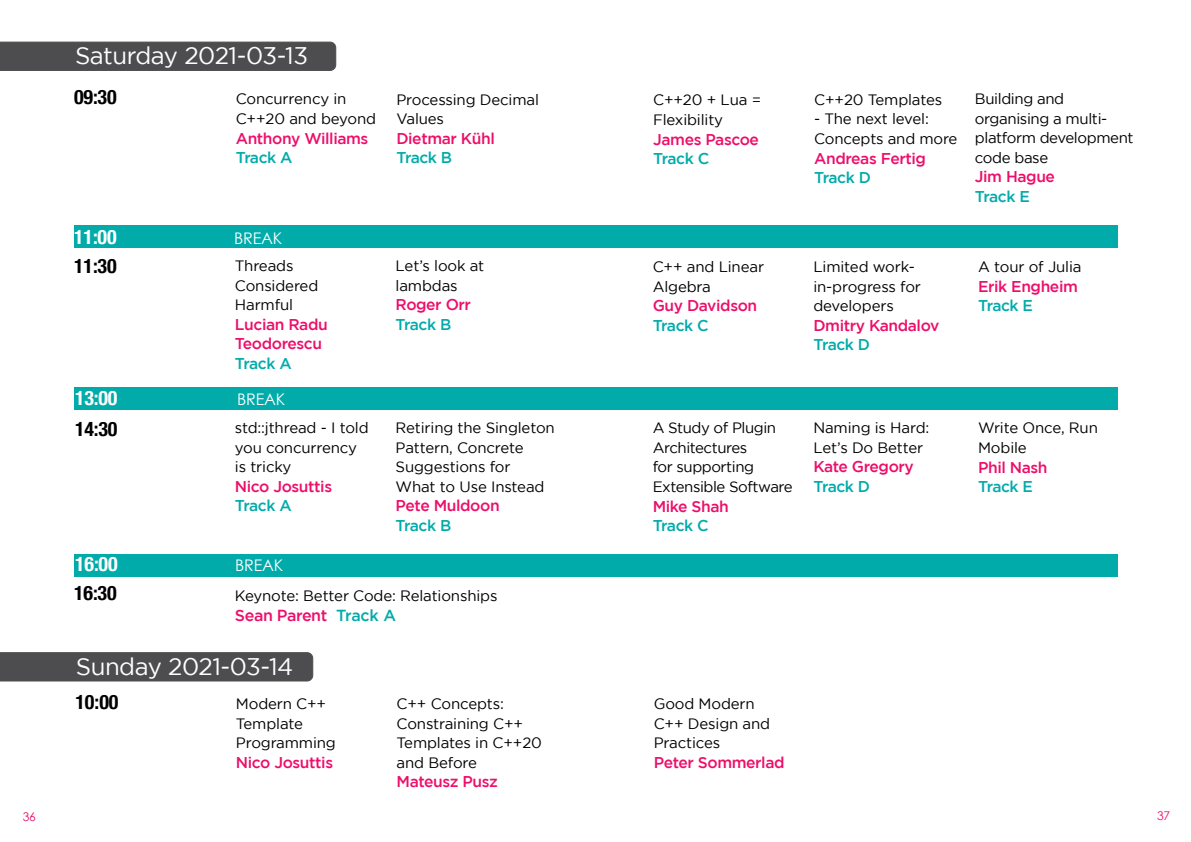
<style>
.page{position:relative;width:1191px;height:842px;background:#fff}
.page>*{position:absolute;margin:0;border:0;box-sizing:border-box;transform-origin:0 0}
.t1{font:24px "Gotham";letter-spacing:-.02em;color:#fff}
.t2{font:700 condensed 20px "Helvetica Neue";letter-spacing:-.01em;color:#000}
.t3{font:700 condensed 20px "Helvetica Neue";letter-spacing:-.01em;color:#fff}
.t4{font:500 16px "Gotham";letter-spacing:-.025em;color:#ed0e6a}
.t5{font:16px "Century Gothic";letter-spacing:-.01em;color:#fff}
.t6{font:500 15.6px/19.6px "Gotham";letter-spacing:-.025em;color:#ed0e6a}
.t7{font:500 15.6px "Gotham";letter-spacing:-.04em;color:#00abaa}
.t8{font:15px/19.6px "Gotham";letter-spacing:-.01em;color:#000}
.t9{font:15px/19.6px "Gotham";letter-spacing:-.03em;color:#000}
.t10{font:12px "Century Gothic";color:#ed0e6a}
.s1{color:#00abaa}
</style>
<div class="page">
<div style="left:0;top:42px;width:336px;height:29px;background:#4d4d4f"></div>
<div style="left:74px;top:554px;width:1043px;height:22px;background:#00abaa"></div>
<div style="left:74px;top:387px;width:1043px;height:22px;background:#00abaa"></div>
<div style="left:74px;top:225px;width:1043px;height:23px;background:#00abaa"></div>
<div style="left:0;top:652px;width:313px;height:29px;background:#4d4d4f"></div>
<h1 class="t1" style="left:75px;top:42px;width:234px">Saturday 2021-03-13</h1>
<p class="t8" style="left:236px;top:89px;width:142px">Concurrency in<br>C++20 and beyond</p>
<p class="t6" style="left:236px;top:128px;width:134px">Anthony Williams</p>
<p class="t7" style="left:236px;top:149px;width:58px">Track A</p>
<h2 class="t2" style="left:74px;top:85px;width:44px">09:30</h2>
<p class="t8" style="left:396px;top:89px;width:144px">Processing Decimal<br>Values</p>
<p class="t6" style="left:396px;top:128px;width:100px">Dietmar Kühl</p>
<p class="t7" style="left:396px;top:149px;width:57px">Track B</p>
<h2 class="t3" style="left:74px;top:225px;width:44px">11:00</h2>
<p class="t5" style="left:234px;top:228px;width:50px">BREAK</p>
<h2 class="t2" style="left:74px;top:254px;width:44px">11:30</h2>
<p class="t8" style="left:235px;top:256px;width:85px">Threads<br>Considered<br>Harmful</p>
<p class="t6" style="left:235px;top:314px;width:94px">Lucian Radu<br>Teodorescu</p>
<p class="t7" style="left:235px;top:355px;width:58px">Track A</p>
<h2 class="t3" style="left:75px;top:386px;width:44px">13:00</h2>
<p class="t5" style="left:237px;top:389px;width:50px">BREAK</p>
<h2 class="t2" style="left:75px;top:417px;width:44px">14:30</h2>
<p class="t8" style="left:235px;top:418px;width:135px">std::jthread - I told you concurrency is tricky</p>
<p class="t6" style="left:235px;top:476px;width:99px">Nico Josuttis</p>
<p class="t7" style="left:235px;top:497px;width:58px">Track A</p>
<p class="t8" style="left:395px;top:256px;width:90px">Let’s look at lambdas</p>
<p class="t6" style="left:395px;top:295px;width:77px">Roger Orr</p>
<p class="t7" style="left:395px;top:315px;width:57px">Track B</p>
<p class="t8" style="left:395px;top:418px;width:161px">Retiring the Singleton<br>Pattern, Concrete<br>Suggestions for<br>What to Use Instead</p>
<p class="t6" style="left:395px;top:496px;width:106px">Pete Muldoon</p>
<p class="t7" style="left:395px;top:516px;width:57px">Track B</p>
<h2 class="t3" style="left:75px;top:552px;width:44px">16:00</h2>
<p class="t5" style="left:235px;top:555px;width:50px">BREAK</p>
<h2 class="t2" style="left:74px;top:581px;width:44px">16:30</h2>
<p class="t8" style="left:235px;top:586px;width:264px">Keynote: Better Code: Relationships</p>
<p class="t4" style="left:235px;top:606px;width:163px">Sean Parent <span class="s1">Track A</span></p>
<h1 class="t1" style="left:76px;top:653px;width:219px">Sunday 2021-03-14</h1>
<h2 class="t2" style="left:75px;top:690px;width:45px">10:00</h2>
<p class="t8" style="left:236px;top:694px;width:101px">Modern C++<br>Template<br>Programming</p>
<p class="t6" style="left:236px;top:752px;width:99px">Nico Josuttis</p>
<p class="t8" style="left:396px;top:694px;width:147px">C++ Concepts:<br>Constraining C++<br>Templates in C++20 and Before</p>
<p class="t6" style="left:396px;top:772px;width:103px">Mateusz Pusz</p>
<p class="t8" style="left:653px;top:90px;width:110px">C++20 + Lua =<br>Flexibility</p>
<p class="t6" style="left:653px;top:129px;width:107px">James Pascoe</p>
<p class="t7" style="left:653px;top:150px;width:58px">Track C</p>
<p class="t8" style="left:652px;top:257px;width:113px">C++ and Linear<br>Algebra</p>
<p class="t6" style="left:652px;top:296px;width:106px">Guy Davidson</p>
<p class="t7" style="left:652px;top:316px;width:58px">Track C</p>
<p class="t8" style="left:814px;top:89px;width:130px">C++20 Templates</p>
<p class="t8" style="left:814px;top:109px;width:145px">- The next level:<br>Concepts and more</p>
<p class="t6" style="left:814px;top:148px;width:113px">Andreas Fertig</p>
<p class="t7" style="left:814px;top:169px;width:58px">Track D</p>
<p class="t8" style="left:975px;top:89px;width:160px">Building and organising a multi&shy;platform development code base</p>
<p class="t6" style="left:975px;top:167px;width:82px">Jim Hague</p>
<p class="t7" style="left:975px;top:188px;width:56px">Track E</p>
<p class="t8" style="left:813px;top:257px;width:109px">Limited work&shy;in-progress for developers</p>
<p class="t6" style="left:813px;top:315px;width:127px">Dmitry Kandalov</p>
<p class="t7" style="left:813px;top:336px;width:58px">Track D</p>
<p class="t8" style="left:978px;top:257px;width:105px">A tour of Julia</p>
<p class="t6" style="left:978px;top:276px;width:101px">Erik Engheim</p>
<p class="t7" style="left:978px;top:297px;width:56px">Track E</p>
<p class="t9" style="left:652px;top:418px;width:141px">A Study of Plugin<br>Architectures<br>for supporting<br>Extensible Software</p>
<p class="t6" style="left:652px;top:496px;width:78px">Mike Shah</p>
<p class="t7" style="left:652px;top:517px;width:58px">Track C</p>
<p class="t8" style="left:813px;top:418px;width:117px">Naming is Hard:<br>Let’s Do Better</p>
<p class="t6" style="left:813px;top:456px;width:102px">Kate Gregory</p>
<p class="t7" style="left:813px;top:477px;width:58px">Track D</p>
<p class="t8" style="left:978px;top:418px;width:121px">Write Once, Run<br>Mobile</p>
<p class="t6" style="left:978px;top:457px;width:71px">Phil Nash</p>
<p class="t7" style="left:978px;top:478px;width:56px">Track E</p>
<p class="t8" style="left:653px;top:694px;width:118px">Good Modern<br>C++ Design and<br>Practices</p>
<p class="t6" style="left:653px;top:752px;width:132px">Peter Sommerlad</p>
<p class="t10" style="left:23px;top:809px;width:14px">36</p>
<p class="t10" style="left:1157px;top:808px;width:14px">37</p>
</div>
